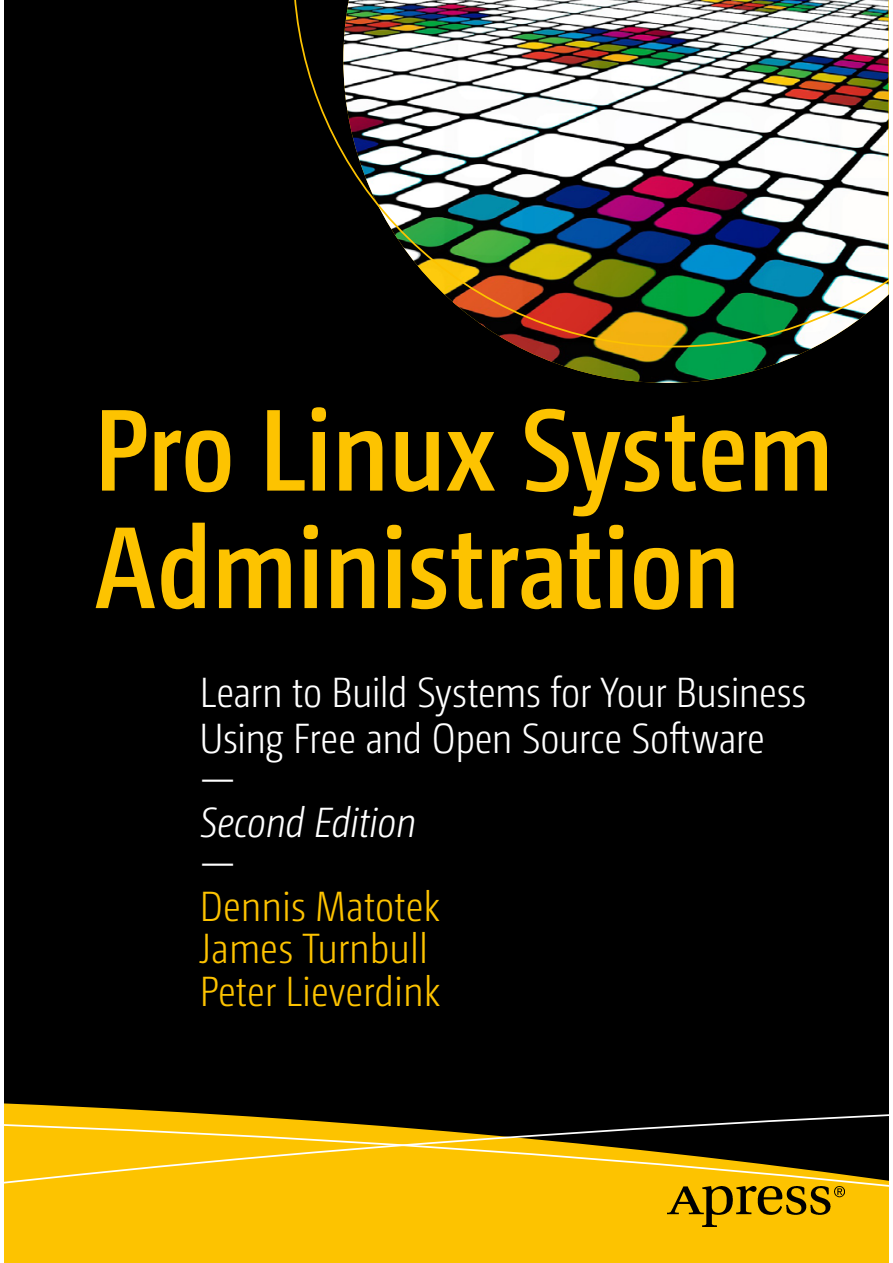
<style>
.page{position:relative;width:893px;height:1263px;background:#fff}
.page>*{position:absolute;margin:0;border:0;box-sizing:border-box;transform-origin:0 0}
.t1{font:600 115.8px/117.4px "Cmrxlr Camingo Dos Pro Cd";color:#fdc300}
.t2{font:300 42.15px/45.6px "Dbhtjl Camingo Dos Pro Cd";letter-spacing:-.01em;color:#fff}
.t3{font:300 42.15px/42.2px "Dbhtjl Camingo Dos Pro Cd";color:#fdc300}
.t4{font:italic 300 42.15px "Hcjjmh Camingo Dos Pro Cd";letter-spacing:-.01em;color:#fff}
</style>
<div class="page">
<div style="left:4px;top:0;width:884px;height:1263px;background:#000"></div>
<svg style="left:4px;top:1107px;width:136px;height:3px"></svg>
<svg style="left:4px;top:1110px;width:884px;height:153px"></svg>
<img style="left:520px;top:348px;width:293px;height:35px">
<img style="left:294px;top:0;width:594px;height:348px">
<img style="left:667px;top:1187px;width:177px;height:39px">
<h1 class="t1" style="left:95px;top:392px;width:740px">Pro Linux System<br>Administration</h1>
<p class="t2" style="left:200px;top:673px;width:608px">Learn to Build Systems for Your Business<br>Using Free and Open Source Software</p>
<p class="t2" style="left:200px;top:757px;width:37px">—</p>
<p class="t4" style="left:200px;top:798px;width:218px">Second Edition</p>
<p class="t2" style="left:200px;top:841px;width:37px">—</p>
<p class="t3" style="left:200px;top:888px;width:242px">Dennis Matotek<br>James Turnbull<br>Peter Lieverdink</p>
</div>
